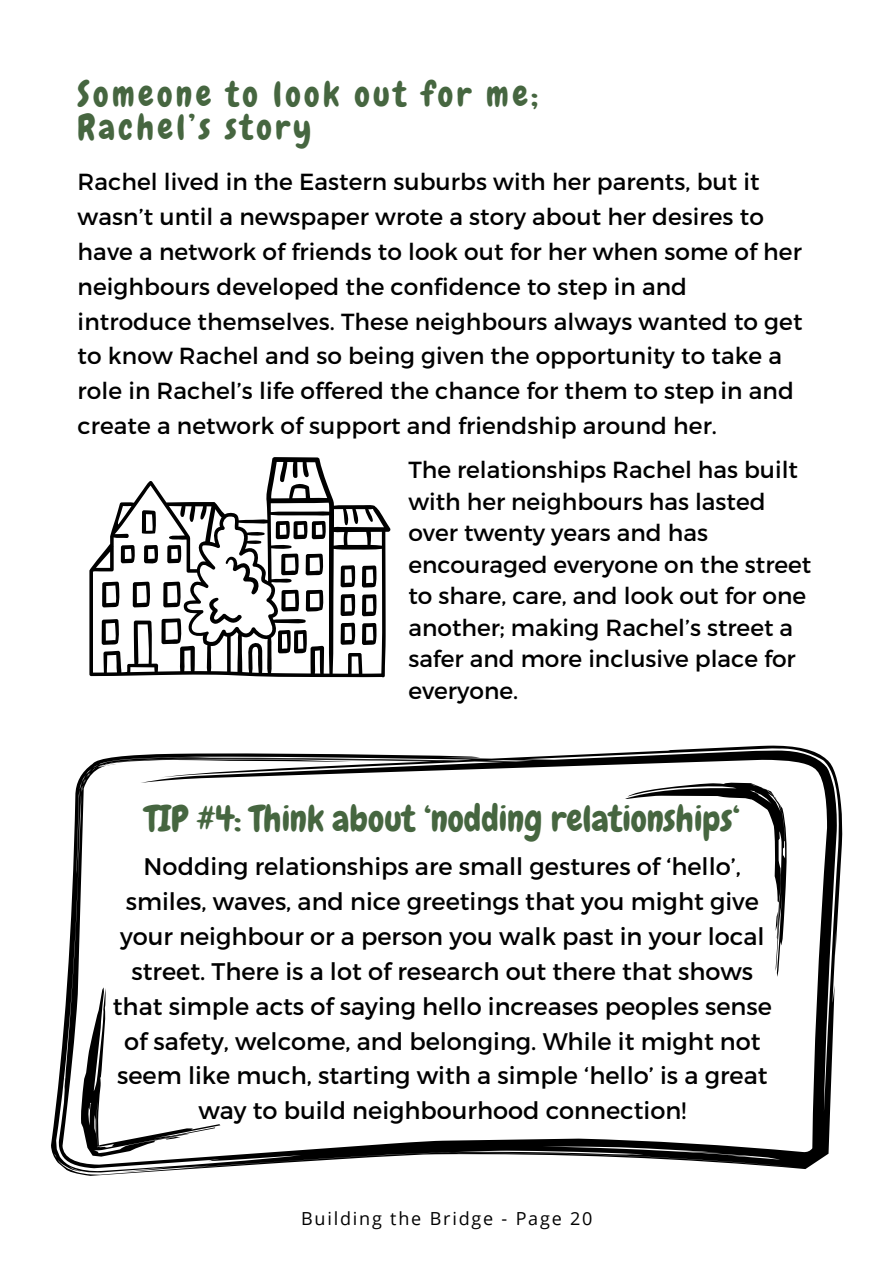
<style>
.page{position:relative;width:894px;height:1264px;background:#fff}
.page>*{position:absolute;margin:0;border:0;box-sizing:border-box;transform-origin:0 0}
.t1{font:36px "Chewy";color:#466640}
.t2{font:34.5px/33.8px "Chewy";letter-spacing:.1em;color:#466640}
.t3{font:24px/34.8px "Montserrat";color:#000;text-align:center}
.t4{font:23.25px/34.8px "Montserrat";letter-spacing:.005em;color:#000}
.t5{font:18px "Open Sans";letter-spacing:.1em;color:#000}
</style>
<div class="page">
<svg style="left:51px;top:745px;width:791px;height:430px"></svg>
<svg style="left:81px;top:987px;width:139px;height:169px"></svg>
<svg style="left:624px;top:782px;width:163px;height:194px"></svg>
<svg style="left:89px;top:457px;width:302px;height:220px"></svg>
<svg style="left:161px;top:618px;width:21px;height:26px"></svg>
<h2 class="t2" style="left:78px;top:77px;width:461px">Someone to look out for me;<br>Rachel’s story</h2>
<p class="t4" style="left:78px;top:163px;width:726px">Rachel lived in the Eastern suburbs with her parents, but it wasn’t until a newspaper wrote a story about her desires to have a network of friends to look out for her when some of her neighbours developed the confidence to step in and introduce themselves. These neighbours always wanted to get to know Rachel and so being given the opportunity to take a role in Rachel’s life offered the chance for them to step in and create a network of support and friendship around her.</p>
<p class="t4" style="left:408px;top:453px;width:404px;line-height:31.5px">The relationships Rachel has built with her neighbours has lasted over twenty years and has encouraged everyone on the street to share, care, and look out for one another; making Rachel’s street a safer and more inclusive place for everyone.</p>
<h1 class="t1" style="left:145px;top:796px;width:596px">TIP #4: Think about ‘nodding relationships‘</h1>
<h1 class="t3" style="left:113px;top:848px;width:660px">Nodding relationships are small gestures of ‘hello’, smiles, waves, and nice greetings that you might give your neighbour or a person you walk past in your local street. There is a lot of research out there that shows that simple acts of saying hello increases peoples sense of safety, welcome, and belonging. While it might not seem like much, starting with a simple ‘hello’ is a great way to build neighbourhood connection!</h1>
<h2 class="t5" style="left:301px;top:1206px;width:293px">Building the Bridge - Page 20</h2>
</div>
